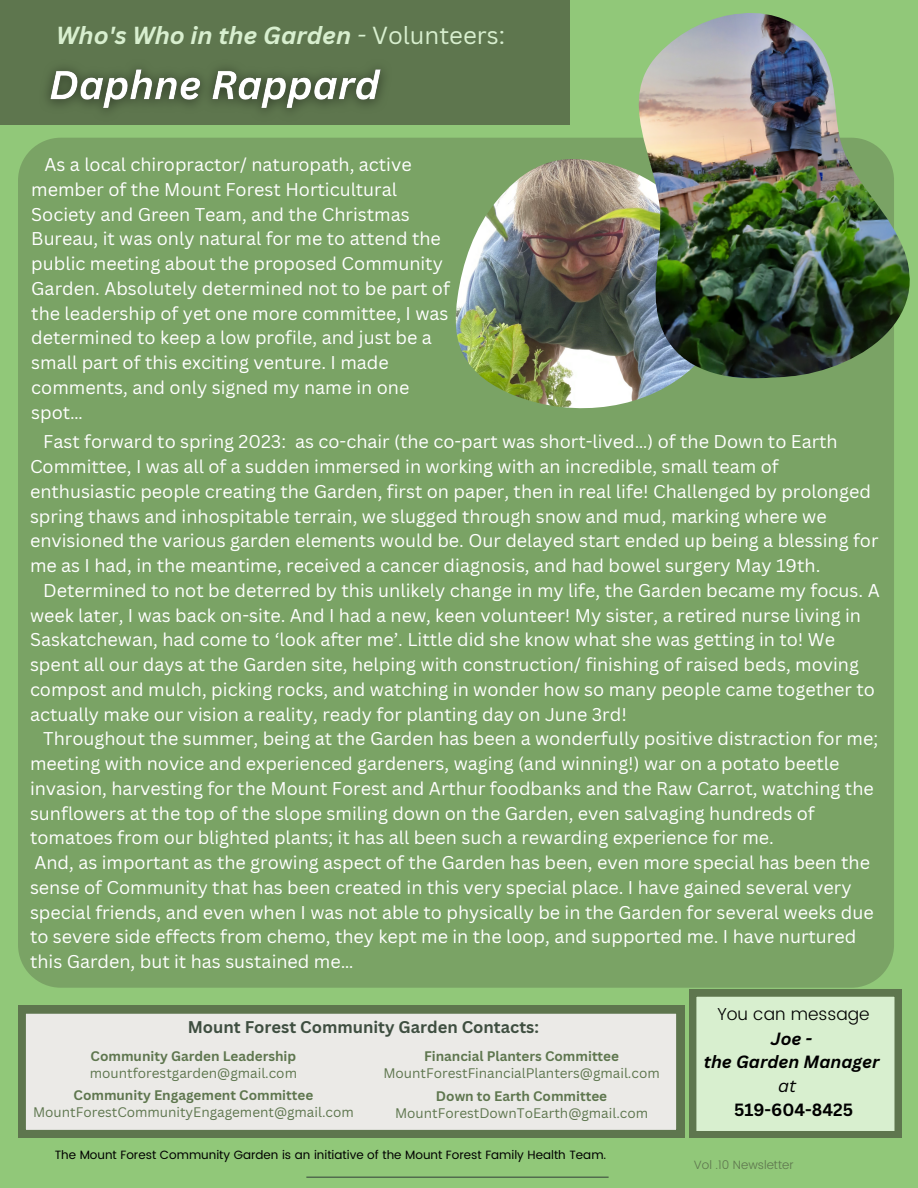
<style>
.page{position:relative;width:918px;height:1188px;background:#91c879}
.page>*{position:absolute;margin:0;border:0;box-sizing:border-box;transform-origin:0 0}
.t1{font:italic 700 24px "Canva Sans";color:#d8efcf}
.t2{font:18px/24.8px "Canva Sans";color:#fff}
.t3{font:italic 700 17.25px "Canva Sans";color:#000}
.t4{font:300 17.25px "Poppins";color:#000}
.t5{font:700 17.25px "Canva Sans";color:#000}
.t6{font:italic 17.25px "Canva Sans";color:#000}
.t7{font:700 16.5px "Canva Sans";color:#3e4e40}
.t8{font:13.5px "Canva Sans";color:#5e764e}
.t9{font:700 13.5px "Canva Sans";color:#5e764e}
.t10{font:12px "Poppins";color:#000}
.t11{font:300 12px "Poppins";color:#5e764e}
.s1{font-weight:400}
.s2{font-weight:400;font-style:normal}
</style>
<div class="page">
<svg style="left:18px;top:1006px;width:666px;height:131px"></svg>
<hr style="left:306px;top:1177px;width:303px;height:1px;background:#3e4e40">
<svg style="left:690px;top:990px;width:211px;height:147px"></svg>
<div style="left:0;top:0;width:570px;height:125px;background:#5e764e"></div>
<div style="left:18px;top:138px;width:876px;height:850px;background:#7aa365"></div>
<img style="left:456px;top:154px;width:271px;height:265px">
<img style="left:630px;top:13px;width:280px;height:368px">
<img style="left:47px;top:68px;width:337px;height:43px">
<p class="t1" style="left:56px;top:18px;width:450px">Who's Who in the Garden <span class="s1">-</span> <span class="s2">Volunteers:</span></p>
<p class="t2" style="left:31px;top:152px;width:420px;text-indent:13px">As a local chiropractor/ naturopath, active member of the Mount Forest Horticultural Society and Green Team, and the Christmas Bureau, it was only natural for me to attend the public meeting about the proposed Community Garden. Absolutely determined not to be part of the leadership of yet one more committee, I was determined to keep a low profile, and just be a small part of this exciting venture. I made comments, and only signed my name in one spot…</p>
<p class="t2" style="left:30px;top:429px;width:850px;text-indent:13px">Fast forward to spring 2023: as co-chair (the co-part was short-lived…) of the Down to Earth Committee, I was all of a sudden immersed in working with an incredible, small team of enthusiastic people creating the Garden, first on paper, then in real life! Challenged by prolonged spring thaws and inhospitable terrain, we slugged through snow and mud, marking where we envisioned the various garden elements would be. Our delayed start ended up being a blessing for me as I had, in the meantime, received a cancer diagnosis, and had bowel surgery May 19th.</p>
<p class="t2" style="left:30px;top:578px;width:851px;text-indent:13px">Determined to not be deterred by this unlikely change in my life, the Garden became my focus. A week later, I was back on-site. And I had a new, keen volunteer! My sister, a retired nurse living in Saskatchewan, had come to ‘look after me’. Little did she know what she was getting in to! We spent all our days at the Garden site, helping with construction/ finishing of raised beds, moving compost and mulch, picking rocks, and watching in wonder how so many people came together to actually make our vision a reality, ready for planting day on June 3rd!</p>
<p class="t2" style="left:30px;top:726px;width:850px;text-indent:13px">Throughout the summer, being at the Garden has been a wonderfully positive distraction for me; meeting with novice and experienced gardeners, waging (and winning!) war on a potato beetle invasion, harvesting for the Mount Forest and Arthur foodbanks and the Raw Carrot, watching the sunflowers at the top of the slope smiling down on the Garden, even salvaging hundreds of tomatoes from our blighted plants; it has all been such a rewarding experience for me.</p>
<p class="t2" style="left:30px;top:850px;width:845px">And, as important as the growing aspect of the Garden has been, even more special has been the sense of Community that has been created in this very special place. I have gained several very special friends, and even when I was not able to physically be in the Garden for several weeks due to severe side effects from chemo, they kept me in the loop, and supported me. I have nurtured this Garden, but it has sustained me…</p>
<p class="t7" style="left:188px;top:1015px;width:353px">Mount Forest Community Garden Contacts:</p>
<p class="t9" style="left:91px;top:1046px;width:207px">Community Garden Leadership</p>
<p class="t8" style="left:90px;top:1064px;width:209px">mountforestgarden@gmail.com</p>
<p class="t9" style="left:74px;top:1086px;width:241px">Community Engagement Committee</p>
<p class="t8" style="left:33px;top:1102px;width:322px">MountForestCommunityEngagement@gmail.com</p>
<p class="t10" style="left:55px;top:1148px;width:553px">The Mount Forest Community Garden is an initiative of the Mount Forest Family Health Team.</p>
<p class="t9" style="left:424px;top:1046px;width:197px">Financial Planters Committee</p>
<p class="t8" style="left:383px;top:1064px;width:278px">MountForestFinancialPlanters@gmail.com</p>
<p class="t9" style="left:436px;top:1087px;width:173px">Down to Earth Committee</p>
<p class="t8" style="left:395px;top:1104px;width:255px">MountForestDownToEarth@gmail.com</p>
<p class="t4" style="left:718px;top:1004px;width:154px">You can message</p>
<p class="t3" style="left:771px;top:1026px;width:43px">Joe -</p>
<p class="t3" style="left:704px;top:1050px;width:177px">the Garden Manager</p>
<p class="t6" style="left:778px;top:1073px;width:20px">at</p>
<p class="t5" style="left:734px;top:1097px;width:121px">519-604-8425</p>
<p class="t11" style="left:694px;top:1158px;width:101px">Vol .10 Newsletter</p>
</div>
